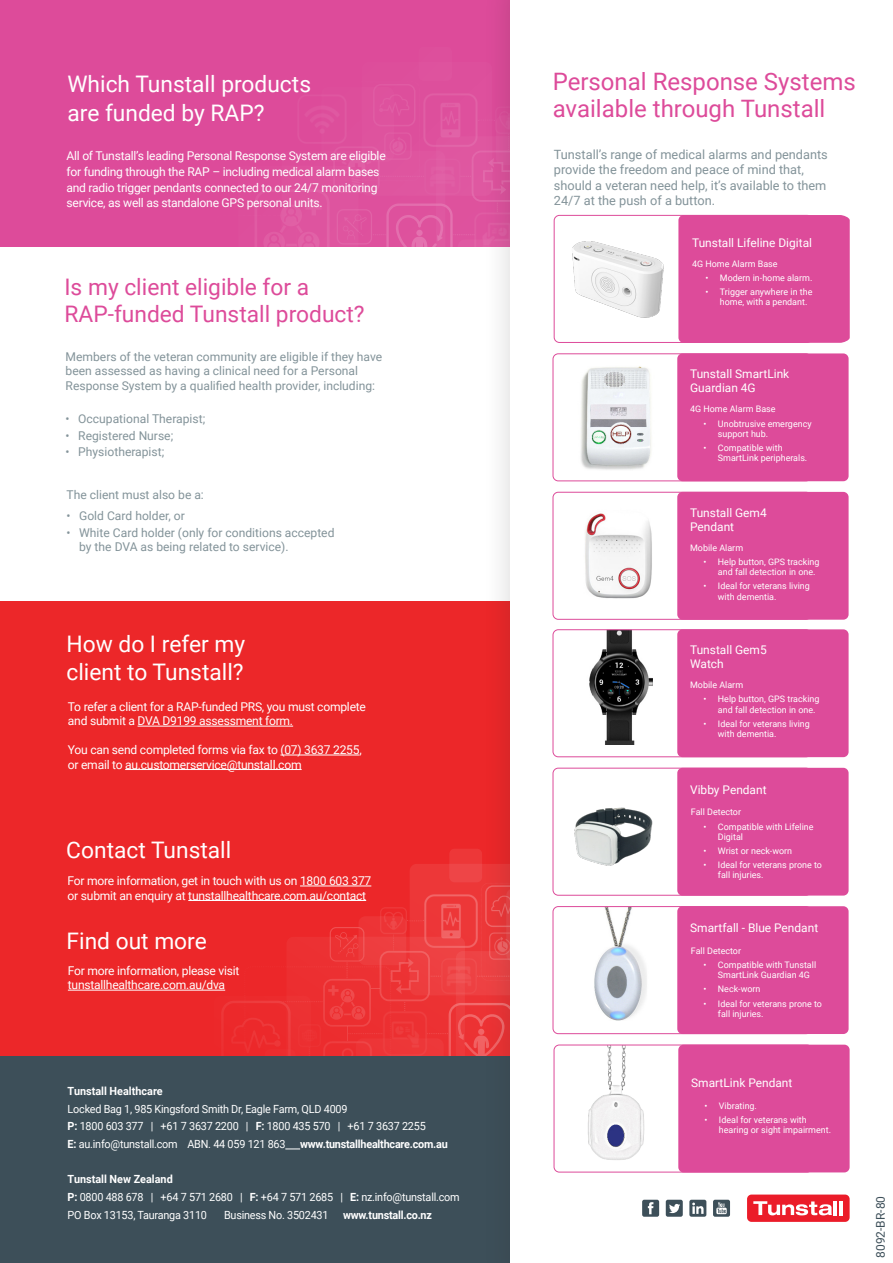
<style>
.page{position:relative;width:893px;height:1263px;background:#fff}
.page>*{position:absolute;margin:0;border:0;box-sizing:border-box;transform-origin:0 0}
.t1{font:24px/27.5px "Roboto";color:#dd4b9a}
.t2{font:22.8px/28px "Roboto";color:#fff}
.t3{font:22.8px/27px "Roboto";color:#dd4b9a}
.t4{font:12.75px/15.3px "Roboto";color:#839399}
.t5{font:12.15px/14.5px "Roboto";letter-spacing:-.02em;color:#fff}
.t6{font:12.15px/14.5px "Roboto";color:#839399}
.t7{font:12px/14.2px "Roboto";color:#fff}
.t8{font:12px "Roboto";color:#3d4f59}
.t9{font:11.25px "Roboto";letter-spacing:-.02em;color:#fff;scale:.96 1}
.t10{font:700 11.25px "Roboto";letter-spacing:-.02em;color:#fff;scale:.96 1}
.t11{font:700 11.25px "Roboto";color:#fff;scale:.96 1}
.t12{font:9px/10.2px "Roboto";color:#fff}
.s1{font-weight:700}
</style>
<div class="page">
<div style="left:0;top:1055px;width:893px;height:208px;background:#3d4f59"></div>
<div style="left:0;top:0;width:893px;height:247px;background:#dd4b9a"></div>
<div style="left:419px;top:47px;width:33px;height:34px;background:#de529e;border-radius:5px"></div>
<div style="left:0;top:601px;width:893px;height:454px;background:#ec2729"></div>
<div style="left:410px;top:864px;width:128px;height:131px;background:#ed3738;border-radius:7px"></div>
<svg style="left:449px;top:849px;width:33px;height:33px"></svg>
<svg style="left:214px;top:885px;width:268px;height:171px"></svg>
<img style="left:287px;top:1013px;width:44px;height:42px">
<svg style="left:285px;top:1149px;width:15px;height:1px"></svg>
<hr style="left:138px;top:726px;width:155px;height:1px;background:#fff">
<hr style="left:280px;top:755px;width:79px;height:1px;background:#fff">
<hr style="left:125px;top:769px;width:177px;height:1px;background:#fff">
<hr style="left:300px;top:886px;width:71px;height:1px;background:#fff">
<hr style="left:188px;top:900px;width:178px;height:1px;background:#fff">
<hr style="left:68px;top:990px;width:157px;height:1px;background:#fff">
<div style="left:482px;top:0;width:411px;height:1263px;background:#231f20;opacity:.19"></div>
<div style="left:510px;top:0;width:383px;height:1263px;background:#fff"></div>
<svg style="left:713px;top:1200px;width:17px;height:17px"></svg>
<svg style="left:689px;top:1200px;width:17px;height:17px"></svg>
<svg style="left:642px;top:1200px;width:17px;height:17px"></svg>
<svg style="left:666px;top:1200px;width:17px;height:17px"></svg>
<div style="left:747px;top:1194px;width:103px;height:28px;background:#eb1c29;border-radius:4px"></div>
<svg style="left:753px;top:1201px;width:79px;height:14px"></svg>
<hr style="left:833px;top:1201px;width:4px;height:14px;background:#fff">
<hr style="left:839px;top:1201px;width:3px;height:14px;background:#fff">
<img style="left:589px;top:631px;width:64px;height:113px">
<div style="left:553px;top:629px;width:258px;height:128px;border:1px solid #dd4b9a;border-radius:5px"></div>
<div style="left:677px;top:629px;width:172px;height:128px;background:#dd4b9a;border-radius:5px"></div>
<img style="left:574px;top:807px;width:79px;height:59px">
<div style="left:553px;top:768px;width:258px;height:127px;border:1px solid #dd4b9a;border-radius:5px"></div>
<div style="left:677px;top:768px;width:172px;height:127px;background:#dd4b9a;border-radius:5px"></div>
<img style="left:588px;top:1047px;width:57px;height:113px">
<div style="left:554px;top:1045px;width:258px;height:127px;border:1px solid #dd4b9a;border-radius:5px"></div>
<div style="left:678px;top:1045px;width:172px;height:127px;background:#dd4b9a;border-radius:5px"></div>
<div style="left:553px;top:354px;width:258px;height:127px;border:1px solid #dd4b9a;border-radius:5px"></div>
<div style="left:677px;top:353px;width:172px;height:128px;background:#dd4b9a;border-radius:5px"></div>
<img style="left:581px;top:366px;width:70px;height:104px">
<svg style="left:254px;top:81px;width:596px;height:262px"></svg>
<img style="left:568px;top:239px;width:98px;height:80px">
<img style="left:594px;top:908px;width:53px;height:112px">
<div style="left:553px;top:906px;width:258px;height:128px;border:1px solid #dd4b9a;border-radius:5px"></div>
<div style="left:677px;top:906px;width:172px;height:128px;background:#dd4b9a;border-radius:5px"></div>
<img style="left:585px;top:513px;width:67px;height:86px">
<div style="left:553px;top:492px;width:258px;height:128px;border:1px solid #dd4b9a;border-radius:5px"></div>
<div style="left:677px;top:492px;width:172px;height:128px;background:#dd4b9a;border-radius:5px"></div>
<p class="t2" style="left:67px;top:68px;width:245px;line-height:29.5px">Which Tunstall products are funded by RAP?</p>
<p class="t5" style="left:67px;top:148px;width:321px;line-height:15.6px">All of Tunstall’s leading Personal Response System are eligible for funding through the RAP – including medical alarm bases and radio trigger pendants connected to our 24/7 monitoring service, as well as standalone GPS personal units.</p>
<p class="t3" style="left:64px;top:272px;width:302px">Is my client eligible for a<br>RAP-funded Tunstall product?</p>
<p class="t6" style="left:66px;top:349px;width:318px">Members of the veteran community are eligible if they have been assessed as having a clinical need for a Personal<br>Response System by a qualified health provider, including:</p>
<p class="t6" style="left:66px;top:411px;width:141px">• Occupational Therapist;</p>
<p class="t6" style="left:66px;top:428px;width:109px">• Registered Nurse;</p>
<p class="t6" style="left:66px;top:444px;width:100px">• Physiotherapist;</p>
<p class="t6" style="left:67px;top:487px;width:139px">The client must also be a:</p>
<p class="t6" style="left:67px;top:508px;width:120px">• Gold Card holder, or</p>
<p class="t6" style="left:79px;top:525px;width:257px;text-indent:-13px">• White Card holder (only for conditions accepted by the DVA as being related to service).</p>
<p class="t2" style="left:67px;top:629px;width:180px">How do I refer my client to Tunstall?</p>
<p class="t5" style="left:68px;top:699px;width:300px">To refer a client for a RAP-funded PRS, you must complete and submit a DVA D9199 assessment form.</p>
<p class="t5" style="left:68px;top:742px;width:295px">You can send completed forms via fax to (07) 3637 2255, or email to au.customerservice@tunstall.com</p>
<p class="t2" style="left:66px;top:835px;width:167px">Contact Tunstall</p>
<p class="t5" style="left:68px;top:873px;width:305px">For more information, get in touch with us on 1800 603 377 or submit an enquiry at tunstallhealthcare.com.au/contact</p>
<p class="t2" style="left:67px;top:926px;width:142px">Find out more</p>
<p class="t5" style="left:68px;top:963px;width:173px">For more information, please visit tunstallhealthcare.com.au/dva</p>
<p class="t11" style="left:68px;top:1083px;width:101px">Tunstall Healthcare</p>
<p class="t9" style="left:68px;top:1101px;width:293px">Locked Bag 1, 985 Kingsford Smith Dr, Eagle Farm, QLD 4009</p>
<p class="t9" style="left:68px;top:1118px;width:375px"><span class="s1">P:</span> 1800 603 377 | +61 7 3637 2200 | <span class="s1">F:</span> 1800 435 570 | +61 7 3637 2255</p>
<p class="t9" style="left:68px;top:1136px;width:229px"><span class="s1">E:</span> au.info@tunstall.com ABN. 44 059 121 863</p>
<p class="t10" style="left:300px;top:1136px;width:155px">www.tunstallhealthcare.com.au</p>
<p class="t11" style="left:68px;top:1171px;width:111px">Tunstall New Zealand</p>
<p class="t9" style="left:68px;top:1189px;width:410px"><span class="s1">P:</span> 0800 488 678 | +64 7 571 2680 | <span class="s1">F:</span> +64 7 571 2685 | <span class="s1">E:</span> nz.info@tunstall.com</p>
<p class="t9" style="left:68px;top:1207px;width:147px">PO Box 13153, Tauranga 3110</p>
<p class="t9" style="left:224px;top:1207px;width:110px">Business No. 3502431</p>
<p class="t10" style="left:343px;top:1207px;width:94px">www.tunstall.co.nz</p>
<p class="t1" style="left:553px;top:67px;width:305px">Personal Response Systems available through Tunstall</p>
<p class="t4" style="left:554px;top:146px;width:275px">Tunstall’s range of medical alarms and pendants provide the freedom and peace of mind that, should a veteran need help, it’s available to them 24/7 at the push of a button.</p>
<p class="t7" style="left:692px;top:235px;width:121px">Tunstall Lifeline Digital</p>
<p class="t12" style="left:692px;top:258px;width:87px">4G Home Alarm Base</p>
<p class="t12" style="left:706px;top:272px;width:108px">• Modern in-home alarm.</p>
<p class="t12" style="left:720px;top:287px;width:94px;text-indent:-14px">• Trigger anywhere in the home, with a pendant.</p>
<p class="t7" style="left:690px;top:366px;width:101px">Tunstall SmartLink<br>Guardian 4G</p>
<p class="t12" style="left:690px;top:404px;width:87px">4G Home Alarm Base</p>
<p class="t12" style="left:718px;top:418px;width:95px;text-indent:-14px">• Unobtrusive emergency support hub.</p>
<p class="t12" style="left:718px;top:442px;width:91px;text-indent:-14px">• Compatible with<br>SmartLink peripherals.</p>
<p class="t7" style="left:690px;top:505px;width:78px">Tunstall Gem4<br>Pendant</p>
<p class="t12" style="left:690px;top:542px;width:54px">Mobile Alarm</p>
<p class="t12" style="left:718px;top:556px;width:103px;text-indent:-14px">• Help button, GPS tracking and fall detection in one.</p>
<p class="t12" style="left:718px;top:581px;width:93px;text-indent:-14px">• Ideal for veterans living with dementia.</p>
<p class="t7" style="left:690px;top:642px;width:78px">Tunstall Gem5<br>Watch</p>
<p class="t12" style="left:690px;top:679px;width:54px">Mobile Alarm</p>
<p class="t12" style="left:718px;top:694px;width:103px;text-indent:-14px">• Help button, GPS tracking and fall detection in one.</p>
<p class="t12" style="left:718px;top:718px;width:93px;text-indent:-14px">• Ideal for veterans living with dementia.</p>
<p class="t7" style="left:690px;top:782px;width:78px">Vibby Pendant</p>
<p class="t12" style="left:691px;top:807px;width:52px">Fall Detector</p>
<p class="t12" style="left:718px;top:821px;width:97px;text-indent:-14px">• Compatible with Lifeline<br>Digital</p>
<p class="t12" style="left:704px;top:845px;width:90px">• Wrist or neck-worn</p>
<p class="t12" style="left:718px;top:859px;width:106px;text-indent:-14px">• Ideal for veterans prone to fall injuries.</p>
<p class="t7" style="left:690px;top:920px;width:130px">Smartfall - Blue Pendant</p>
<p class="t12" style="left:691px;top:945px;width:52px">Fall Detector</p>
<p class="t12" style="left:718px;top:959px;width:100px;text-indent:-14px">• Compatible with Tunstall<br>SmartLink Guardian 4G</p>
<p class="t12" style="left:704px;top:984px;width:58px">• Neck-worn</p>
<p class="t12" style="left:718px;top:998px;width:106px;text-indent:-14px">• Ideal for veterans prone to fall injuries.</p>
<p class="t7" style="left:691px;top:1075px;width:103px">SmartLink Pendant</p>
<p class="t12" style="left:705px;top:1100px;width:54px">• Vibrating.</p>
<p class="t12" style="left:719px;top:1114px;width:114px;text-indent:-14px">• Ideal for veterans with hearing or sight impairment.</p>
<p class="t8" style="left:872px;top:1258px;width:63px;rotate:-90deg">8092-BR-80</p>
</div>
